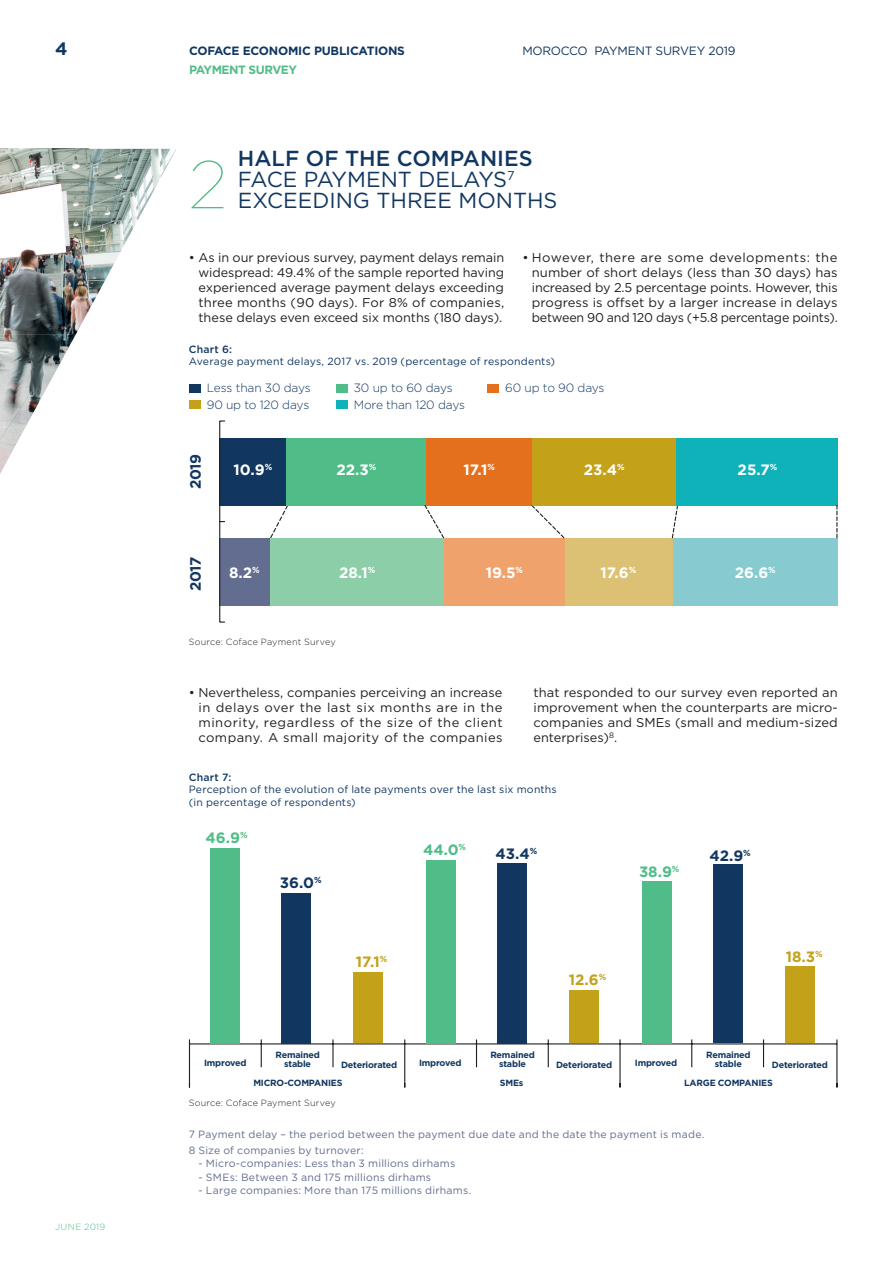
<style>
.page{position:relative;width:893px;height:1263px;background:#fff}
.page>*{position:absolute;margin:0;border:0;box-sizing:border-box;transform-origin:0 0}
.t1{font:100 67.5px "Gotham";color:#50bd88}
.t2{font:21.75px/21px "Gotham";color:#113761}
.t3{font:700 18px "Gotham";color:#113761}
.t4{font:700 15px "Gotham";color:#fff}
.t5{font:700 15px "Gotham";letter-spacing:-.02em;color:#113761}
.t6{font:700 15px "Gotham";color:#50bd88}
.t7{font:700 15px "Gotham";color:#c3a119}
.t8{font:12.75px/15px "Gotham";letter-spacing:.005em;color:#231f20;text-align:justify}
.t9{font:300 12px "Gotham";letter-spacing:-.01em;color:#113761}
.t10{font:700 12px "Gotham";letter-spacing:-.02em;color:#113761}
.t11{font:12px "Gotham";letter-spacing:-.02em;color:#113761}
.t12{font:700 12px "Gotham";letter-spacing:-.04em;color:#50bd88}
.t13{font:10.5px/15.6px "Gotham";letter-spacing:.02em;color:#636d8f}
.t14{font:10.5px/12.6px "Gotham";letter-spacing:.02em;color:#113761}
.t15{font:500 10.5px "Gotham";letter-spacing:.025em;color:#113761}
.t16{font:700 9px/9px "Gotham";letter-spacing:-.02em;color:#113761;text-align:center}
.t17{font:300 9px "Gotham";letter-spacing:.025em;color:#231f20}
.t18{font:300 9px "Gotham";letter-spacing:.04em;color:#50bd88}
.s1{font-weight:500}
</style>
<div class="page">
<div style="left:219px;top:539px;width:51px;height:67px;background:#636d8f"></div>
<div style="left:219px;top:438px;width:68px;height:68px;background:#113761"></div>
<svg style="left:269px;top:504px;width:20px;height:35px"></svg>
<div style="left:270px;top:539px;width:174px;height:67px;background:#8bcea8"></div>
<div style="left:287px;top:438px;width:139px;height:68px;background:#50bd88"></div>
<svg style="left:423px;top:505px;width:22px;height:34px"></svg>
<div style="left:444px;top:539px;width:121px;height:67px;background:#efa26c"></div>
<div style="left:426px;top:438px;width:107px;height:68px;background:#e4701e"></div>
<svg style="left:530px;top:504px;width:36px;height:35px"></svg>
<div style="left:565px;top:539px;width:108px;height:67px;background:#dcc174"></div>
<div style="left:533px;top:438px;width:144px;height:68px;background:#c3a119"></div>
<svg style="left:671px;top:504px;width:8px;height:35px"></svg>
<div style="left:673px;top:539px;width:165px;height:67px;background:#87cbd1"></div>
<div style="left:677px;top:438px;width:161px;height:68px;background:#0eb2b8"></div>
<svg style="left:836px;top:505px;width:1px;height:33px"></svg>
<hr style="left:219px;top:421px;width:1px;height:201px;background:#231f20">
<div style="left:189px;top:384px;width:11px;height:8px;background:#113761"></div>
<div style="left:336px;top:384px;width:11px;height:8px;background:#50bd88"></div>
<div style="left:487px;top:384px;width:12px;height:8px;background:#e4701e"></div>
<div style="left:189px;top:400px;width:11px;height:9px;background:#c3a119"></div>
<div style="left:336px;top:400px;width:11px;height:9px;background:#0eb2b8"></div>
<hr style="left:189px;top:1043px;width:648px;height:1px;background:#231f20">
<hr style="left:836px;top:1044px;width:1px;height:43px;background:#231f20">
<svg style="left:763px;top:1039px;width:1px;height:28px"></svg>
<svg style="left:691px;top:1039px;width:1px;height:28px"></svg>
<hr style="left:619px;top:1044px;width:2px;height:43px;background:#231f20">
<svg style="left:548px;top:1039px;width:1px;height:28px"></svg>
<svg style="left:476px;top:1039px;width:1px;height:28px"></svg>
<hr style="left:404px;top:1044px;width:1px;height:43px;background:#231f20">
<hr style="left:332px;top:1044px;width:2px;height:23px;background:#231f20">
<svg style="left:261px;top:1039px;width:1px;height:28px"></svg>
<hr style="left:189px;top:1044px;width:1px;height:43px;background:#231f20">
<div style="left:210px;top:848px;width:29px;height:195px;background:#50bd88"></div>
<div style="left:281px;top:893px;width:30px;height:150px;background:#113761"></div>
<div style="left:353px;top:973px;width:30px;height:70px;background:#c3a119"></div>
<div style="left:426px;top:860px;width:29px;height:183px;background:#50bd88"></div>
<div style="left:497px;top:863px;width:30px;height:180px;background:#113761"></div>
<div style="left:569px;top:991px;width:30px;height:52px;background:#c3a119"></div>
<div style="left:642px;top:881px;width:30px;height:162px;background:#50bd88"></div>
<div style="left:713px;top:865px;width:30px;height:178px;background:#113761"></div>
<div style="left:785px;top:967px;width:30px;height:76px;background:#c3a119"></div>
<img style="left:0;top:149px;width:176px;height:93px">
<img style="left:0;top:242px;width:88px;height:93px">
<img style="left:88px;top:242px;width:38px;height:70px">
<img style="left:0;top:335px;width:76px;height:93px">
<img style="left:0;top:428px;width:25px;height:46px">
<h3 class="t3" style="left:55px;top:37px;width:14px">4</h3>
<p class="t11" style="left:522px;top:43px;width:215px">MOROCCO PAYMENT SURVEY 2019</p>
<p class="t12" style="left:189px;top:62px;width:109px">PAYMENT SURVEY</p>
<p class="t10" style="left:189px;top:43px;width:217px">COFACE ECONOMIC PUBLICATIONS</p>
<h1 class="t1" style="left:189px;top:143px;width:40px">2</h1>
<h2 class="t2" style="left:238px;top:148px;width:321px"><span class="s1">HALF OF THE COMPANIES<br></span>FACE PAYMENT DELAYS<sup>7<br></sup>EXCEEDING THREE MONTHS</h2>
<p class="t8" style="left:198px;top:250px;width:307px;text-indent:-10px">• As in our previous survey, payment delays remain widespread: 49.4% of the sample reported having experienced average payment delays exceeding three months (90 days). For 8% of companies, these delays even exceed six months (180 days).</p>
<p class="t8" style="left:532px;top:250px;width:307px;text-indent:-9px">• However, there are some developments: the number of short delays (less than 30 days) has increased by 2.5 percentage points. However, this progress is offset by a larger increase in delays between 90 and 120 days (+5.8 percentage points).</p>
<p class="t15" style="left:189px;top:342px;width:45px">Chart 6:</p>
<p class="t14" style="left:189px;top:355px;width:368px">Average payment delays, 2017 vs. 2019 (percentage of respondents)</p>
<p class="t9" style="left:207px;top:380px;width:106px">Less than 30 days</p>
<p class="t9" style="left:354px;top:380px;width:100px">30 up to 60 days</p>
<p class="t9" style="left:505px;top:380px;width:101px">60 up to 90 days</p>
<p class="t9" style="left:207px;top:397px;width:104px">90 up to 120 days</p>
<p class="t9" style="left:354px;top:397px;width:113px">More than 120 days</p>
<p class="t5" style="left:185px;top:489px;width:37px;rotate:-90deg">2019</p>
<p class="t5" style="left:185px;top:591px;width:36px;rotate:-90deg">2017</p>
<p class="t4" style="left:234px;top:459px;width:40px">10.9<sup>%</sup></p>
<p class="t4" style="left:229px;top:563px;width:32px">8.2<sup>%</sup></p>
<p class="t4" style="left:336px;top:459px;width:41px">22.3<sup>%</sup></p>
<p class="t4" style="left:339px;top:563px;width:38px">28.1<sup>%</sup></p>
<p class="t17" style="left:189px;top:636px;width:149px">Source: Coface Payment Survey</p>
<p class="t4" style="left:463px;top:459px;width:33px">17.1<sup>%</sup></p>
<p class="t4" style="left:486px;top:563px;width:39px">19.5<sup>%</sup></p>
<p class="t4" style="left:584px;top:459px;width:42px">23.4<sup>%</sup></p>
<p class="t4" style="left:600px;top:563px;width:37px">17.6<sup>%</sup></p>
<p class="t4" style="left:738px;top:459px;width:41px">25.7<sup>%</sup></p>
<p class="t4" style="left:735px;top:563px;width:43px">26.6<sup>%</sup></p>
<p class="t8" style="left:198px;top:685px;width:306px;text-indent:-10px">• Nevertheless, companies perceiving an increase in delays over the last six months are in the minority, regardless of the size of the client company. A small majority of the companies</p>
<p class="t8" style="left:534px;top:685px;width:306px">that responded to our survey even reported an improvement when the counterparts are micro&shy;companies and SMEs (small and medium-sized enterprises)<sup>8</sup>.</p>
<p class="t15" style="left:189px;top:770px;width:44px">Chart 7:</p>
<p class="t14" style="left:189px;top:783px;width:370px">Perception of the evolution of late payments over the last six months (in percentage of respondents)</p>
<p class="t6" style="left:206px;top:828px;width:44px">46.9<sup>%</sup></p>
<p class="t5" style="left:280px;top:873px;width:43px">36.0<sup>%</sup></p>
<p class="t7" style="left:356px;top:952px;width:33px">17.1<sup>%</sup></p>
<p class="t6" style="left:423px;top:840px;width:45px">44.0<sup>%</sup></p>
<p class="t5" style="left:496px;top:844px;width:43px">43.4<sup>%</sup></p>
<p class="t5" style="left:709px;top:845px;width:43px">42.9<sup>%</sup></p>
<p class="t6" style="left:639px;top:861px;width:42px">38.9<sup>%</sup></p>
<p class="t7" style="left:569px;top:970px;width:39px">12.6<sup>%</sup></p>
<p class="t7" style="left:786px;top:947px;width:38px">18.3<sup>%</sup></p>
<p class="t16" style="left:275px;top:1051px;width:46px">Remained stable</p>
<p class="t16" style="left:490px;top:1051px;width:46px">Remained stable</p>
<p class="t16" style="left:706px;top:1051px;width:46px">Remained stable</p>
<p class="t16" style="left:253px;top:1078px;width:91px">MICRO-COMPANIES</p>
<p class="t16" style="left:500px;top:1078px;width:25px">SMEs</p>
<p class="t16" style="left:684px;top:1078px;width:90px">LARGE COMPANIES</p>
<p class="t16" style="left:204px;top:1058px;width:44px">Improved</p>
<p class="t16" style="left:419px;top:1058px;width:44px">Improved</p>
<p class="t16" style="left:635px;top:1058px;width:44px">Improved</p>
<p class="t16" style="left:341px;top:1060px;width:58px">Deteriorated</p>
<p class="t16" style="left:556px;top:1060px;width:58px">Deteriorated</p>
<p class="t16" style="left:772px;top:1060px;width:58px">Deteriorated</p>
<p class="t17" style="left:189px;top:1097px;width:149px">Source: Coface Payment Survey</p>
<p class="t18" style="left:55px;top:1221px;width:52px">JUNE 2019</p>
<p class="t13" style="left:189px;top:1126px;width:517px">7 Payment delay – the period between the payment due date and the date the payment is made.<br>8 Size of companies by turnover:</p>
<p class="t13" style="left:198px;top:1155px;width:258px">- Micro-companies: Less than 3 millions dirhams</p>
<p class="t13" style="left:198px;top:1169px;width:234px">- SMEs: Between 3 and 175 millions dirhams</p>
<p class="t13" style="left:198px;top:1182px;width:274px">- Large companies: More than 175 millions dirhams.</p>
</div>
